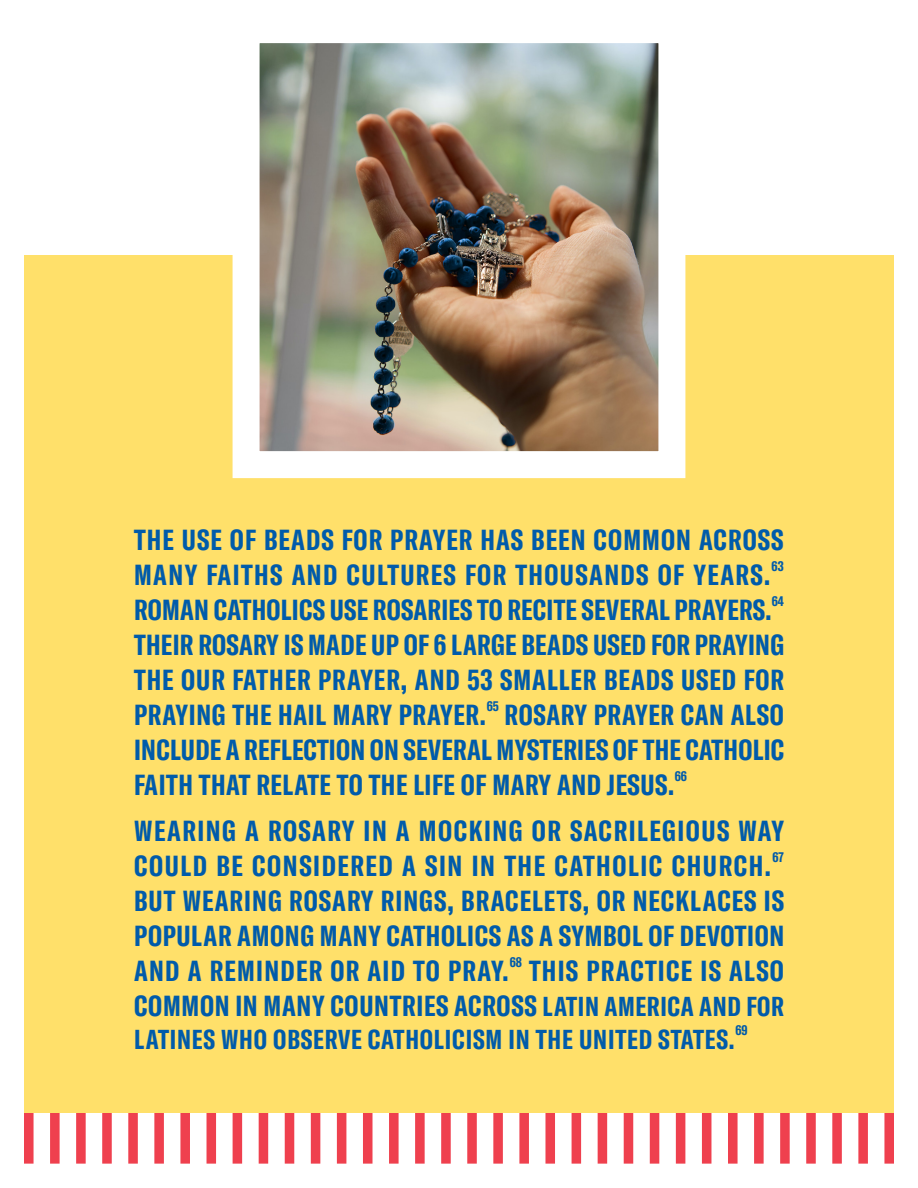
<style>
.page{position:relative;width:918px;height:1188px;background:#fff}
.page>*{position:absolute;margin:0;border:0;box-sizing:border-box;transform-origin:0 0}
.t1{font:700 extra-condensed 28.65px/35px "GT America";letter-spacing:.035em;color:#005baa;text-align:justify}
.t2{font:700 extra-condensed 28.65px/35px "GT America";letter-spacing:.055em;color:#005baa}
.t3{font:700 extra-condensed 28.65px "GT America";letter-spacing:.01em;color:#005baa}
.t4{font:700 extra-condensed 27px "GT America";letter-spacing:.03em;color:#005baa}
.t5{font:700 extra-condensed 13.95px "GT America";letter-spacing:-.005em;color:#005baa}
.s1{font-size:27px}
</style>
<div class="page">
<div style="left:24px;top:1113px;width:10px;height:51px;background:#ef404e"></div>
<div style="left:50px;top:1113px;width:10px;height:51px;background:#ef404e"></div>
<div style="left:76px;top:1113px;width:10px;height:51px;background:#ef404e"></div>
<div style="left:102px;top:1113px;width:10px;height:51px;background:#ef404e"></div>
<div style="left:128px;top:1113px;width:10px;height:51px;background:#ef404e"></div>
<div style="left:154px;top:1113px;width:10px;height:51px;background:#ef404e"></div>
<div style="left:180px;top:1113px;width:10px;height:51px;background:#ef404e"></div>
<div style="left:207px;top:1113px;width:9px;height:51px;background:#ef404e"></div>
<div style="left:233px;top:1113px;width:9px;height:51px;background:#ef404e"></div>
<div style="left:259px;top:1113px;width:9px;height:51px;background:#ef404e"></div>
<div style="left:285px;top:1113px;width:9px;height:51px;background:#ef404e"></div>
<div style="left:311px;top:1113px;width:9px;height:51px;background:#ef404e"></div>
<div style="left:337px;top:1113px;width:9px;height:51px;background:#ef404e"></div>
<div style="left:363px;top:1113px;width:10px;height:51px;background:#ef404e"></div>
<div style="left:389px;top:1113px;width:10px;height:51px;background:#ef404e"></div>
<div style="left:415px;top:1113px;width:10px;height:51px;background:#ef404e"></div>
<div style="left:441px;top:1113px;width:10px;height:51px;background:#ef404e"></div>
<div style="left:467px;top:1113px;width:10px;height:51px;background:#ef404e"></div>
<div style="left:493px;top:1113px;width:10px;height:51px;background:#ef404e"></div>
<div style="left:519px;top:1113px;width:10px;height:51px;background:#ef404e"></div>
<div style="left:545px;top:1113px;width:10px;height:51px;background:#ef404e"></div>
<div style="left:572px;top:1113px;width:9px;height:51px;background:#ef404e"></div>
<div style="left:598px;top:1113px;width:9px;height:51px;background:#ef404e"></div>
<div style="left:624px;top:1113px;width:9px;height:51px;background:#ef404e"></div>
<div style="left:650px;top:1113px;width:9px;height:51px;background:#ef404e"></div>
<div style="left:676px;top:1113px;width:9px;height:51px;background:#ef404e"></div>
<div style="left:702px;top:1113px;width:9px;height:51px;background:#ef404e"></div>
<div style="left:728px;top:1113px;width:10px;height:51px;background:#ef404e"></div>
<div style="left:754px;top:1113px;width:10px;height:51px;background:#ef404e"></div>
<div style="left:780px;top:1113px;width:10px;height:51px;background:#ef404e"></div>
<div style="left:806px;top:1113px;width:10px;height:51px;background:#ef404e"></div>
<div style="left:832px;top:1113px;width:10px;height:51px;background:#ef404e"></div>
<div style="left:858px;top:1113px;width:10px;height:51px;background:#ef404e"></div>
<div style="left:884px;top:1113px;width:10px;height:51px;background:#ef404e"></div>
<div style="left:24px;top:255px;width:870px;height:858px;background:#ffe06a"></div>
<img style="left:261px;top:44px;width:396px;height:406px">
<div style="left:233px;top:16px;width:452px;height:462px;border:27px solid #fff"></div>
<p class="t1" style="left:134px;top:522px;width:651px">THE USE OF BEADS FOR PRAYER HAS BEEN COMMON ACROSS<br>MANY FAITHS AND CULTURES FOR THOUSANDS OF YEARS.</p>
<p class="t5" style="left:772px;top:557px;width:14px">63</p>
<p class="t3" style="left:134px;top:592px;width:639px">ROMAN CATHOLICS USE ROSARIES TO RECITE SEVERAL PRAYERS.</p>
<p class="t5" style="left:772px;top:592px;width:13px">64</p>
<p class="t1" style="left:134px;top:627px;width:652px">THEIR ROSARY IS MADE UP OF 6 LARGE BEADS USED FOR PRAYING THE OUR FATHER PRAYER, AND 53 SMALLER BEADS USED FOR PRAYING THE HAIL MARY PRAYER.</p>
<p class="t5" style="left:487px;top:697px;width:13px">65</p>
<p class="t1" style="left:134px;top:697px;width:652px;text-indent:370px">ROSARY PRAYER CAN ALSO INCLUDE A REFLECTION ON SEVERAL MYSTERIES OF THE CATHOLIC FAITH THAT RELATE TO THE LIFE OF MARY AND JESUS.</p>
<p class="t5" style="left:675px;top:767px;width:14px">66</p>
<p class="t2" style="left:134px;top:813px;width:652px">WEARING A ROSARY IN A MOCKING OR SACRILEGIOUS WAY<br>COULD BE CONSIDERED A SIN IN THE CATHOLIC CHURCH.</p>
<p class="t5" style="left:772px;top:848px;width:13px">67</p>
<p class="t1" style="left:134px;top:883px;width:652px">BUT WEARING ROSARY RINGS, BRACELETS, OR NECKLACES IS POPULAR AMONG MANY CATHOLICS AS A SYMBOL OF DEVOTION AND A REMINDER OR AID TO PRAY.</p>
<p class="t5" style="left:510px;top:953px;width:14px">68</p>
<p class="t1" style="left:134px;top:953px;width:651px;text-align:right">THIS PRACTICE IS ALSO<br>COMMON IN MANY COUNTRIES ACROSS <span class="s1">LATIN AMERICA AND FOR</span></p>
<p class="t4" style="left:134px;top:1023px;width:602px">LATINES WHO OBSERVE CATHOLICISM IN THE UNITED STATES.</p>
<p class="t5" style="left:735px;top:1021px;width:14px">69</p>
</div>
